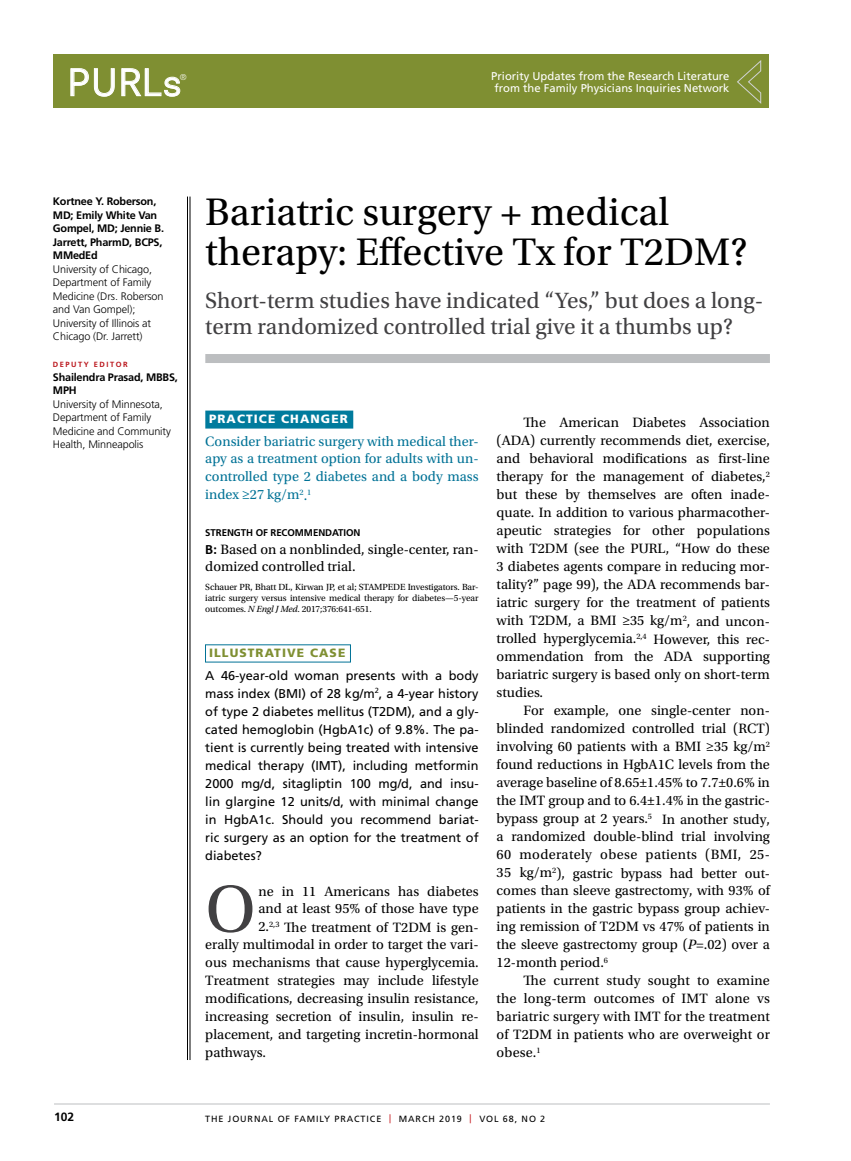
<style>
.page{position:relative;width:851px;height:1161px;background:#fff}
.page>*{position:absolute;margin:0;border:0;box-sizing:border-box;transform-origin:0 0}
.t1{font:69.45px "Utopia Std";color:#414042}
.t2{font:40.5px/40.5px "Utopia Std";color:#000}
.t3{font:36px "Neuzeit SLT Std";letter-spacing:.04em;color:#fff}
.t4{font:23.25px/26.2px "Utopia Std";color:#414042}
.t5{font:14.25px/18px "Utopia Std";color:#000;text-align:justify}
.t6{font:14.25px/18px "Utopia Std";color:#007296;text-align:justify}
.t7{font:12.75px/18px "Frutiger LT Std";color:#000;text-align:justify}
.t8{font:900 12px "Frutiger LT Std";letter-spacing:.09em;color:#7f8f32}
.t9{font:900 12px "Frutiger LT Std";letter-spacing:.09em;color:#fff}
.t10{font:700 12px "Frutiger LT Std";color:#000}
.t11{font:11.25px "Frutiger LT Std";color:#fff}
.t12{font:300 10.8px/13.5px "Frutiger LT Std";letter-spacing:-.01em;color:#000}
.t13{font:700 10.8px/13.5px "Frutiger LT Std";letter-spacing:-.02em;color:#000}
.t14{font:700 9.75px "Frutiger LT Std";letter-spacing:-.005em;color:#000}
.t15{font:9.3px/10.8px "Utopia Std";letter-spacing:-.01em;color:#000;text-align:justify}
.t16{font:9px "Frutiger LT Std";letter-spacing:.1em;color:#000}
.t17{font:7.8px "Neuzeit SLT Std";color:#fff}
.t18{font:700 7.5px "Frutiger LT Std";letter-spacing:.2em;color:#ba141a}
.s1{font-family:"Calibri";font-weight:700}
.s2{font-style:italic}
.s3{color:#c4161c}
</style>
<div class="page">
<hr style="left:54px;top:1104px;width:716px;height:1px;background:#bcbec0">
<div style="left:53px;top:54px;width:716px;height:54px;background:#7f8f32"></div>
<svg style="left:737px;top:60px;width:24px;height:44px"></svg>
<svg style="left:71px;top:68px;width:44px;height:29px"></svg>
<svg style="left:121px;top:68px;width:59px;height:29px"></svg>
<hr style="left:190px;top:197px;width:1px;height:863px;background:#000">
<hr style="left:187px;top:197px;width:1px;height:863px;background:#000">
<div style="left:205px;top:354px;width:565px;height:9px;background:#bcbec0"></div>
<div style="left:205px;top:411px;width:148px;height:18px;background:#007b9d"></div>
<h3 class="t3" style="left:68px;top:60px;width:115px">PURLs</h3>
<p class="t17" style="left:180px;top:72px;width:8px">®</p>
<p class="t11" style="left:491px;top:69px;width:240px">Priority Updates from the Research Literature</p>
<p class="t11" style="left:494px;top:81px;width:237px">from the Family Physicians Inquiries Network</p>
<p class="t13" style="left:53px;top:195px;width:113px">Kortnee Y. Roberson,<br>MD; Emily White Van<br>Gompel, MD; Jennie B.<br>Jarrett, PharmD, BCPS,<br>MMedEd</p>
<p class="t12" style="left:53px;top:262px;width:112px">University of Chicago,<br>Department of Family<br>Medicine (Drs. Roberson and Van Gompel);<br>University of Illinois at<br>Chicago (Dr. Jarrett)</p>
<p class="t18" style="left:53px;top:360px;width:76px">DEPUTY EDITOR</p>
<p class="t13" style="left:53px;top:370px;width:126px">Shailendra Prasad, MBBS,<br>MPH</p>
<p class="t12" style="left:53px;top:397px;width:119px">University of Minnesota,<br>Department of Family<br>Medicine and Community<br>Health, Minneapolis</p>
<h2 class="t2" style="left:205px;top:192px;width:543px">Bariatric surgery + medical therapy: Effective Tx for T2DM?</h2>
<h3 class="t4" style="left:205px;top:288px;width:559px">Short-term studies have indicated “Yes,” but does a long&shy;term randomized controlled trial give it a thumbs up?</h3>
<p class="t9" style="left:209px;top:412px;width:140px">PRACTICE CHANGER</p>
<p class="t6" style="left:205px;top:432px;width:275px">Consider bariatric surgery with medical ther&shy;apy as a treatment option for adults with un&shy;controlled type 2 diabetes and a body mass index ≥27 kg/m<sup>2</sup>.<sup>1</sup></p>
<p class="t14" style="left:205px;top:526px;width:157px">STRENGTH OF RECOMMENDATION</p>
<p class="t5" style="left:205px;top:540px;width:275px"><span class="s1">B:</span> Based on a nonblinded, single-center, ran&shy;domized controlled trial.</p>
<p class="t15" style="left:205px;top:582px;width:275px">Schauer PR, Bhatt DL, Kirwan JP, et al; STAMPEDE Investigators. Bar&shy;iatric surgery versus intensive medical therapy for diabetes—5-year outcomes. <span class="s2">N Engl J Med.</span> 2017;376:641-651.</p>
<p class="t8" style="left:209px;top:646px;width:138px">ILLUSTRATIVE CASE</p>
<p class="t7" style="left:205px;top:666px;width:275px">A 46-year-old woman presents with a body mass index (BMI) of 28 kg/m<sup>2</sup>, a 4-year history of type 2 diabetes mellitus (T2DM), and a gly&shy;cated hemoglobin (HgbA1c) of 9.8%. The pa&shy;tient is currently being treated with intensive medical therapy (IMT), including metformin 2000 mg/d, sitagliptin 100 mg/d, and insu&shy;lin glargine 12 units/d, with minimal change in HgbA1c. Should you recommend bariat&shy;ric surgery as an option for the treatment of diabetes?</p>
<h1 class="t1" style="left:205px;top:871px;width:52px">O</h1>
<p class="t5" style="left:258px;top:882px;width:222px">ne in 11 Americans has diabetes</p>
<p class="t5" style="left:258px;top:900px;width:222px">and at least 95% of those have type</p>
<p class="t5" style="left:258px;top:918px;width:222px">2.<sup>2,3</sup> The treatment of T2DM is gen-</p>
<p class="t5" style="left:205px;top:936px;width:275px">erally multimodal in order to target the vari-</p>
<p class="t5" style="left:205px;top:954px;width:275px">ous mechanisms that cause hyperglycemia.</p>
<p class="t5" style="left:205px;top:972px;width:275px">Treatment strategies may include lifestyle</p>
<p class="t5" style="left:205px;top:990px;width:275px">modifications, decreasing insulin resistance,</p>
<p class="t5" style="left:205px;top:1008px;width:275px">increasing secretion of insulin, insulin re-</p>
<p class="t5" style="left:205px;top:1026px;width:275px">placement, and targeting incretin-hormonal</p>
<p class="t5" style="left:205px;top:1044px;width:62px">pathways.</p>
<p class="t5" style="left:496px;top:414px;width:275px;text-indent:27px">The American Diabetes Association (ADA) currently recommends diet, exercise, and behavioral modifications as first-line therapy for the management of diabetes,<sup>2 </sup>but these by themselves are often inade&shy;quate. In addition to various pharmacother&shy;apeutic strategies for other populations with T2DM (see the PURL, “How do these 3 diabetes agents compare in reducing mor&shy;tality?” page 99), the ADA recommends bar&shy;iatric surgery for the treatment of patients with T2DM, a BMI ≥35 kg/m<sup>2</sup>, and uncon&shy;trolled hyperglycemia.<sup>2,4</sup> However, this rec&shy;ommendation from the ADA supporting bariatric surgery is based only on short-term studies.</p>
<p class="t5" style="left:496px;top:702px;width:275px;text-indent:27px">For example, one single-center non&shy;blinded randomized controlled trial (RCT) involving 60 patients with a BMI ≥35 kg/m<sup>2 </sup>found reductions in HgbA1C levels from the average baseline of 8.65±1.45% to 7.7±0.6% in the IMT group and to 6.4±1.4% in the gastric&shy;bypass group at 2 years.<sup>5</sup> In another study, a randomized double-blind trial involving 60 moderately obese patients (BMI, 25- 35 kg/m<sup>2</sup>), gastric bypass had better out&shy;comes than sleeve gastrectomy, with 93% of patients in the gastric bypass group achiev&shy;ing remission of T2DM vs 47% of patients in the sleeve gastrectomy group (<span class="s2">P</span>=.02) over a 12-month period.<sup>6</sup></p>
<p class="t5" style="left:496px;top:972px;width:275px;text-indent:27px">The current study sought to examine the long-term outcomes of IMT alone vs bariatric surgery with IMT for the treatment of T2DM in patients who are overweight or obese.<sup>1</sup></p>
<p class="t10" style="left:54px;top:1110px;width:22px">102</p>
<p class="t16" style="left:205px;top:1113px;width:341px">THE JOURNAL OF FAMILY PRACTICE <span class="s3">|</span> MARCH 2019 <span class="s3">|</span> VOL 68, NO 2</p>
</div>
